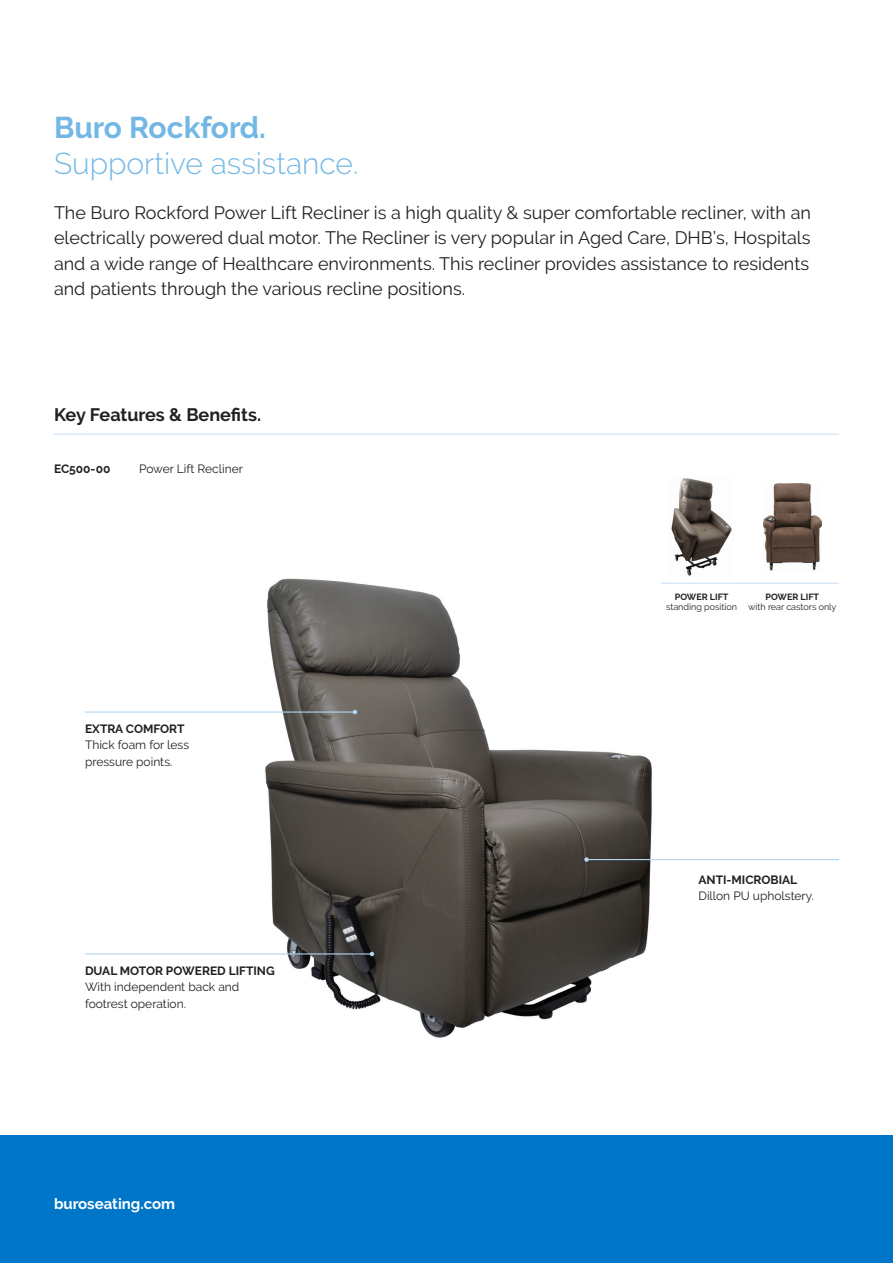
<style>
.page{position:relative;width:893px;height:1263px;background:#fff}
.page>*{position:absolute;margin:0;border:0;box-sizing:border-box;transform-origin:0 0}
.Chair_Description_-_Sub_Heading{font:300 30px "Raleway";color:#73b8e5}
.Chair_Description_-_Heading{font:700 30px "Raleway";color:#73b8e5}
.t1{font:18px/25.5px "Raleway";color:#231f20;text-align:justify}
.t2{font:700 18px "Raleway";color:#231f20}
.t3{font:700 15px "Raleway";color:#fff}
.Chair_Features__Tags__-_Description{font:12px/16.5px "Raleway";color:#231f20}
.Chair_Features__Tags__-_Heading{font:700 12px "Raleway";color:#231f20}
.Chair_Features__Tags__-_Description-2{font:700 12px "Raleway";color:#231f20}
.Chair_Features__Tags__-_Description-3{font:9px "Raleway";color:#231f20}
.Chair_Features__Tags__-_Heading-2{font:700 9px "Raleway";color:#231f20}
</style>
<div class="page">
<div style="left:0;top:1135px;width:893px;height:128px;background:#0076c8"></div>
<hr style="left:54px;top:434px;width:785px;height:1px;background:#cde2f5">
<img style="left:250px;top:578px;width:422px;height:460px">
<hr style="left:85px;top:711px;width:270px;height:2px;background:#b1d4ef">
<svg style="left:353px;top:710px;width:4px;height:4px"></svg>
<hr style="left:85px;top:953px;width:287px;height:1px;background:#b1d4ef">
<svg style="left:370px;top:952px;width:4px;height:4px"></svg>
<hr style="left:661px;top:583px;width:178px;height:1px;background:#cde2f5">
<img style="left:763px;top:483px;width:58px;height:88px">
<hr style="left:586px;top:859px;width:253px;height:1px;background:#b1d4ef">
<svg style="left:584px;top:857px;width:5px;height:5px"></svg>
<img style="left:671px;top:478px;width:61px;height:98px">
<p class="Chair_Description_-_Heading" style="left:54px;top:111px;width:213px">Buro Rockford.</p>
<p class="Chair_Description_-_Sub_Heading" style="left:54px;top:146px;width:306px">Supportive assistance.</p>
<p class="t1" style="left:54px;top:200px;width:758px">The Buro Rockford Power Lift Recliner is a high quality &amp; super comfortable recliner, with an electrically powered dual motor. The Recliner is very popular in Aged Care, DHB’s, Hospitals and a wide range of Healthcare environments. This recliner provides assistance to residents and patients through the various recline positions.</p>
<p class="t2" style="left:54px;top:405px;width:209px">Key Features &amp; Benefits.</p>
<p class="Chair_Features__Tags__-_Description-2" style="left:54px;top:462px;width:58px">EC500-00</p>
<p class="Chair_Features__Tags__-_Description" style="left:139px;top:461px;width:105px">Power Lift Recliner</p>
<p class="Chair_Features__Tags__-_Heading" style="left:85px;top:722px;width:101px">EXTRA COMFORT</p>
<p class="Chair_Features__Tags__-_Description" style="left:85px;top:737px;width:106px">Thick foam for less</p>
<p class="Chair_Features__Tags__-_Description" style="left:85px;top:753px;width:89px">pressure points.</p>
<p class="Chair_Features__Tags__-_Heading" style="left:85px;top:964px;width:191px">DUAL MOTOR POWERED LIFTING</p>
<p class="Chair_Features__Tags__-_Description" style="left:85px;top:979px;width:156px">With independent back and footrest operation.</p>
<p class="t3" style="left:54px;top:1195px;width:123px">buroseating.com</p>
<p class="Chair_Features__Tags__-_Heading-2" style="left:675px;top:592px;width:55px">POWER LIFT</p>
<p class="Chair_Features__Tags__-_Description-3" style="left:666px;top:602px;width:73px">standing position</p>
<p class="Chair_Features__Tags__-_Heading-2" style="left:765px;top:592px;width:55px">POWER LIFT</p>
<p class="Chair_Features__Tags__-_Description-3" style="left:748px;top:602px;width:90px">with rear castors only</p>
<p class="Chair_Features__Tags__-_Heading" style="left:698px;top:873px;width:100px">ANTI-MICROBIAL</p>
<p class="Chair_Features__Tags__-_Description" style="left:698px;top:888px;width:117px">Dillon PU upholstery.</p>
</div>
